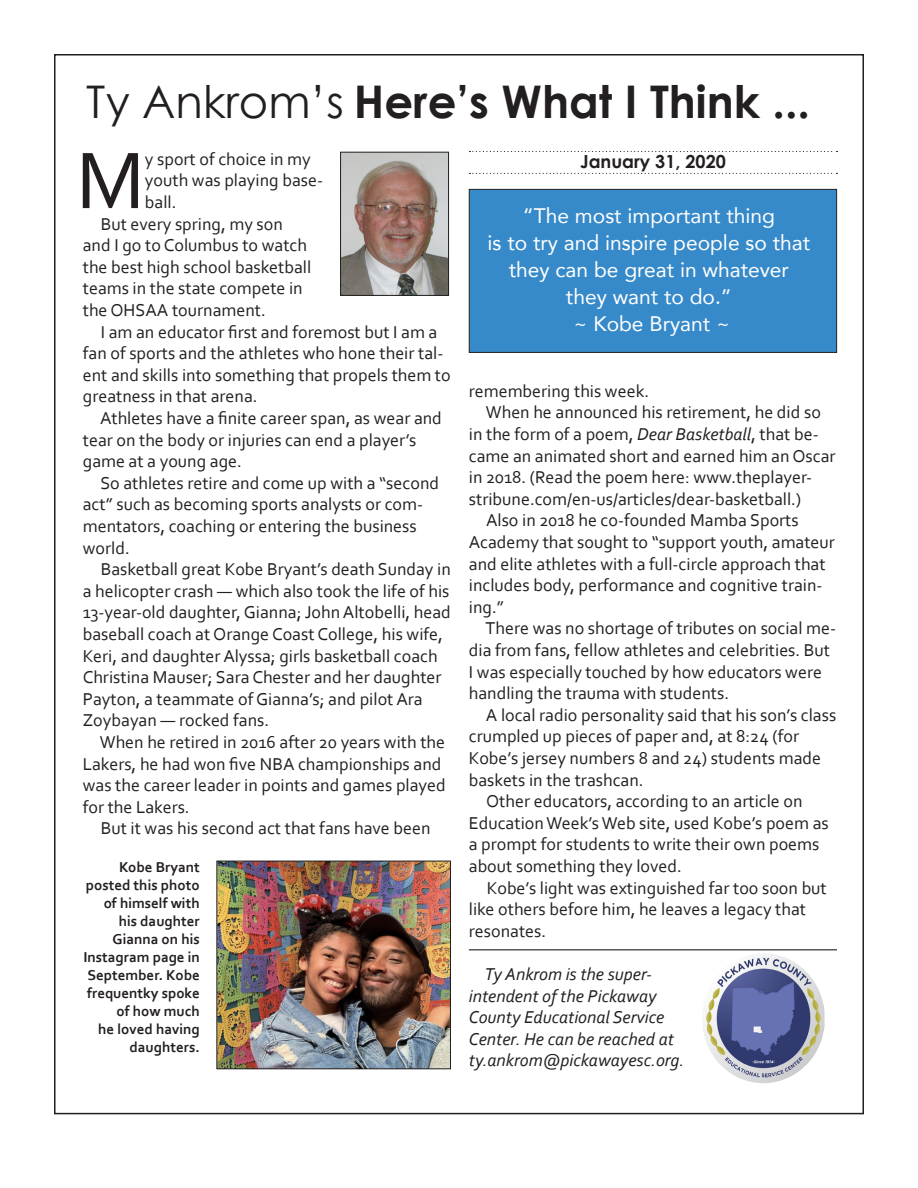
<style>
.page{position:relative;width:918px;height:1188px;background:#fff}
.page>*{position:absolute;margin:0;border:0;box-sizing:border-box;transform-origin:0 0}
.t1{font:84.15px "Corbel";color:#231f20}
.t2{font:700 45px "Century Gothic";color:#231f20}
.t3{font:21px/27px "Avenir";color:#fff;text-align:center}
.t4{font:18px "Corbel";color:#231f20}
.t5{font:italic 18px/21.6px "Corbel";color:#231f20}
.t6{font:700 18px "Century Gothic";color:#231f20}
.t7{font:700 15px/18px "Corbel";color:#231f20;text-align:right}
.s1{font-weight:400}
.s2{font-style:italic}
</style>
<div class="page">
<img style="left:342px;top:154px;width:105px;height:140px">
<div style="left:340px;top:152px;width:109px;height:144px;border:1px solid #231f20"></div>
<hr style="left:469px;top:949px;width:368px;height:1px;background:#231f20">
<img style="left:218px;top:863px;width:231px;height:204px">
<div style="left:216px;top:861px;width:235px;height:208px;border:1px solid #231f20"></div>
<svg style="left:469px;top:173px;width:368px;height:1px"></svg>
<svg style="left:469px;top:151px;width:368px;height:1px"></svg>
<div style="left:469px;top:189px;width:368px;height:164px;background:#378ac9;border:1px solid #231f20"></div>
<img style="left:703px;top:953px;width:122px;height:130px">
<h2 class="t2" style="left:86px;top:73px;width:725px"><span class="s1">Ty Ankrom’s</span> Here’s What I Think ...</h2>
<p class="t6" style="left:580px;top:150px;width:147px">January 31, 2020</p>
<p class="t3" style="left:488px;top:201px;width:324px">“The most important thing<br>is to try and inspire people so that they can be great in whatever they want to do.”<br>~ Kobe Bryant ~</p>
<h1 class="t1" style="left:76px;top:128px;width:71px">M</h1>
<p class="t4" style="left:145px;top:148px;width:167px">y sport of choice in my</p>
<p class="t4" style="left:145px;top:169px;width:180px">youth was playing base-</p>
<p class="t4" style="left:145px;top:191px;width:33px">ball.</p>
<p class="t4" style="left:101px;top:213px;width:184px">But every spring, my son</p>
<p class="t4" style="left:83px;top:234px;width:226px">and I go to Columbus to watch</p>
<p class="t4" style="left:83px;top:256px;width:230px">the best high school basketball</p>
<p class="t4" style="left:83px;top:277px;width:222px">teams in the state compete in</p>
<p class="t4" style="left:83px;top:299px;width:185px">the OHSAA tournament.</p>
<p class="t4" style="left:101px;top:321px;width:338px">I am an educator first and foremost but I am a</p>
<p class="t4" style="left:83px;top:342px;width:362px">fan of sports and the athletes who hone their tal-</p>
<p class="t4" style="left:83px;top:364px;width:370px">ent and skills into something that propels them to</p>
<p class="t4" style="left:83px;top:385px;width:176px">greatness in that arena.</p>
<p class="t4" style="left:100px;top:407px;width:343px">Athletes have a finite career span, as wear and</p>
<p class="t4" style="left:83px;top:429px;width:335px">tear on the body or injuries can end a player’s</p>
<p class="t4" style="left:83px;top:450px;width:161px">game at a young age.</p>
<p class="t4" style="left:100px;top:472px;width:340px">So athletes retire and come up with a “second</p>
<p class="t4" style="left:83px;top:493px;width:342px">act” such as becoming sports analysts or com-</p>
<p class="t4" style="left:83px;top:515px;width:336px">mentators, coaching or entering the business</p>
<p class="t4" style="left:83px;top:537px;width:49px">world.</p>
<p class="t4" style="left:101px;top:558px;width:352px">Basketball great Kobe Bryant’s death Sunday in</p>
<p class="t4" style="left:83px;top:580px;width:368px">a helicopter crash — which also took the life of his</p>
<p class="t4" style="left:83px;top:601px;width:370px">13-year-old daughter, Gianna; John Altobelli, head</p>
<p class="t4" style="left:83px;top:623px;width:362px">baseball coach at Orange Coast College, his wife,</p>
<p class="t4" style="left:83px;top:645px;width:356px">Keri, and daughter Alyssa; girls basketball coach</p>
<p class="t4" style="left:83px;top:666px;width:360px">Christina Mauser; Sara Chester and her daughter</p>
<p class="t4" style="left:83px;top:688px;width:341px">Payton, a teammate of Gianna’s; and pilot Ara</p>
<p class="t4" style="left:83px;top:709px;width:188px">Zoybayan — rocked fans.</p>
<p class="t4" style="left:100px;top:731px;width:347px">When he retired in 2016 after 20 years with the</p>
<p class="t4" style="left:83px;top:753px;width:360px">Lakers, he had won five NBA championships and</p>
<p class="t4" style="left:83px;top:774px;width:365px">was the career leader in points and games played</p>
<p class="t4" style="left:83px;top:796px;width:108px">for the Lakers.</p>
<p class="t4" style="left:101px;top:817px;width:331px">But it was his second act that fans have been</p>
<p class="t7" style="left:83px;top:858px;width:118px">Kobe Bryant posted this photo of himself with his daughter<br>Gianna on his<br>Instagram page in<br>September. Kobe frequentky spoke of how much<br>he loved having daughters.</p>
<p class="t4" style="left:469px;top:380px;width:182px">remembering this week.</p>
<p class="t4" style="left:486px;top:401px;width:337px">When he announced his retirement, he did so</p>
<p class="t4" style="left:469px;top:423px;width:351px">in the form of a poem, <span class="s2">Dear Basketball</span>, that be-</p>
<p class="t4" style="left:469px;top:444px;width:368px">came an animated short and earned him an Oscar</p>
<p class="t4" style="left:469px;top:466px;width:345px">in 2018. (Read the poem here: www.theplayer-</p>
<p class="t4" style="left:469px;top:488px;width:334px">stribune.com/en-us/articles/dear-basketball.)</p>
<p class="t4" style="left:486px;top:509px;width:314px">Also in 2018 he co-founded Mamba Sports</p>
<p class="t4" style="left:469px;top:531px;width:368px">Academy that sought to “support youth, amateur</p>
<p class="t4" style="left:469px;top:552px;width:358px">and elite athletes with a full-circle approach that</p>
<p class="t4" style="left:469px;top:574px;width:355px">includes body, performance and cognitive train-</p>
<p class="t4" style="left:469px;top:596px;width:37px">ing.”</p>
<p class="t4" style="left:486px;top:617px;width:352px">There was no shortage of tributes on social me-</p>
<p class="t4" style="left:469px;top:639px;width:363px">dia from fans, fellow athletes and celebrities. But</p>
<p class="t4" style="left:469px;top:660px;width:355px">I was especially touched by how educators were</p>
<p class="t4" style="left:469px;top:682px;width:262px">handling the trauma with students.</p>
<p class="t4" style="left:486px;top:704px;width:352px">A local radio personality said that his son’s class</p>
<p class="t4" style="left:469px;top:725px;width:332px">crumpled up pieces of paper and, at 8:24 (for</p>
<p class="t4" style="left:469px;top:747px;width:354px">Kobe’s jersey numbers 8 and 24) students made</p>
<p class="t4" style="left:469px;top:768px;width:176px">baskets in the trashcan.</p>
<p class="t4" style="left:486px;top:790px;width:318px">Other educators, according to an article on</p>
<p class="t4" style="left:469px;top:812px;width:361px">Education Week’s Web site, used Kobe’s poem as</p>
<p class="t4" style="left:469px;top:833px;width:352px">a prompt for students to write their own poems</p>
<p class="t4" style="left:469px;top:855px;width:214px">about something they loved.</p>
<p class="t4" style="left:487px;top:876px;width:342px">Kobe’s light was extinguished far too soon but</p>
<p class="t4" style="left:469px;top:898px;width:339px">like others before him, he leaves a legacy that</p>
<p class="t4" style="left:469px;top:920px;width:79px">resonates.</p>
<p class="t5" style="left:469px;top:963px;width:217px;text-indent:16px">Ty Ankrom is the super&shy;intendent of the Pickaway<br>County Educational Service<br>Center. He can be reached at ty.ankrom@pickawayesc.org.</p>
</div>
